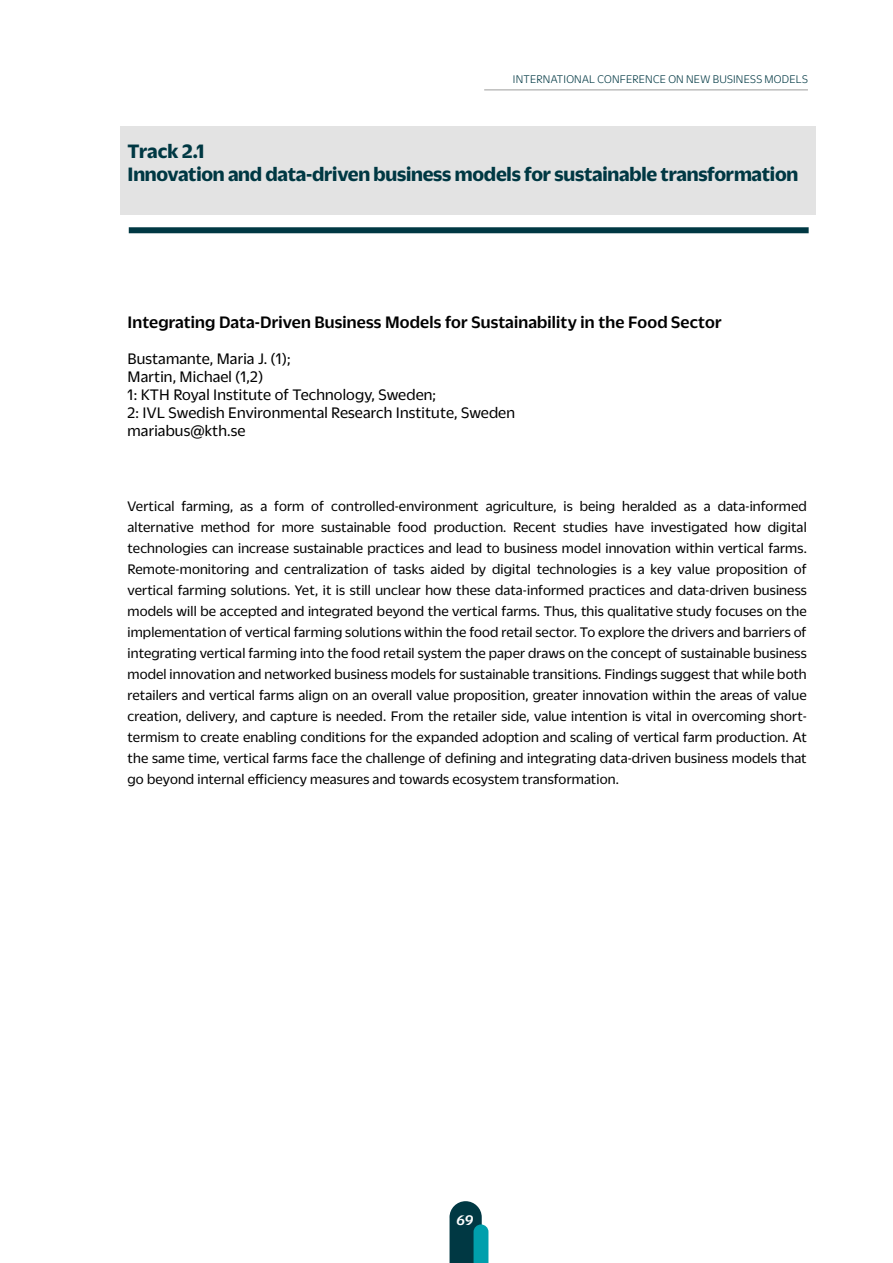
<style>
.page{position:relative;width:893px;height:1263px;background:#fff}
.page>*{position:absolute;margin:0;border:0;box-sizing:border-box;transform-origin:0 0}
.t1{font:700 21px/22.6px "Duplicate Sans";letter-spacing:-.01em;color:#003843}
.t2{font:500 18px "Duplicate Sans";letter-spacing:.01em;color:#000}
.t3{font:16.5px/18px "Duplicate Sans";letter-spacing:.01em;color:#000}
.t4{font:15px/21px "Duplicate Sans";letter-spacing:.01em;color:#000;text-align:justify}
.t5{font:italic 500 15px "Duplicate Sans";color:#fff}
.t6{font:300 12px "Duplicate Sans";letter-spacing:.02em;color:#003843}
</style>
<div class="page">
<hr style="left:484px;top:90px;width:324px;height:1px;background:#9d9d9c">
<svg style="left:449px;top:1201px;width:39px;height:62px;background:#206872"></svg>
<div style="left:120px;top:126px;width:696px;height:88px;background:#e3e3e3"></div>
<div style="left:129px;top:227px;width:680px;height:6px;background:#003843"></div>
<p class="t6" style="left:513px;top:72px;width:296px">INTERNATIONAL CONFERENCE ON NEW BUSINESS MODELS</p>
<h1 class="t1" style="left:128px;top:139px;width:672px">Track 2.1<br>Innovation and data-driven business models for sustainable transformation</h1>
<p class="t2" style="left:128px;top:310px;width:596px">Integrating Data-Driven Business Models for Sustainability in the Food Sector</p>
<p class="t3" style="left:128px;top:348px;width:389px">Bustamante, Maria J. (1);<br>Martin, Michael (1,2)<br>1: KTH Royal Institute of Technology, Sweden;<br>2: IVL Swedish Environmental Research Institute, Sweden mariabus@kth.se</p>
<p class="t4" style="left:128px;top:494px;width:681px">Vertical farming, as a form of controlled-environment agriculture, is being heralded as a data-informed alternative method for more sustainable food production. Recent studies have investigated how digital technologies can increase sustainable practices and lead to business model innovation within vertical farms.<br>Remote-monitoring and centralization of tasks aided by digital technologies is a key value proposition of vertical farming solutions. Yet, it is still unclear how these data-informed practices and data-driven business models will be accepted and integrated beyond the vertical farms. Thus, this qualitative study focuses on the implementation of vertical farming solutions within the food retail sector. To explore the drivers and barriers of integrating vertical farming into the food retail system the paper draws on the concept of sustainable business model innovation and networked business models for sustainable transitions. Findings suggest that while both retailers and vertical farms align on an overall value proposition, greater innovation within the areas of value creation, delivery, and capture is needed. From the retailer side, value intention is vital in overcoming short&shy;termism to create enabling conditions for the expanded adoption and scaling of vertical farm production. At the same time, vertical farms face the challenge of defining and integrating data-driven business models that go beyond internal efficiency measures and towards ecosystem transformation.</p>
<p class="t5" style="left:456px;top:1210px;width:18px">69</p>
</div>
